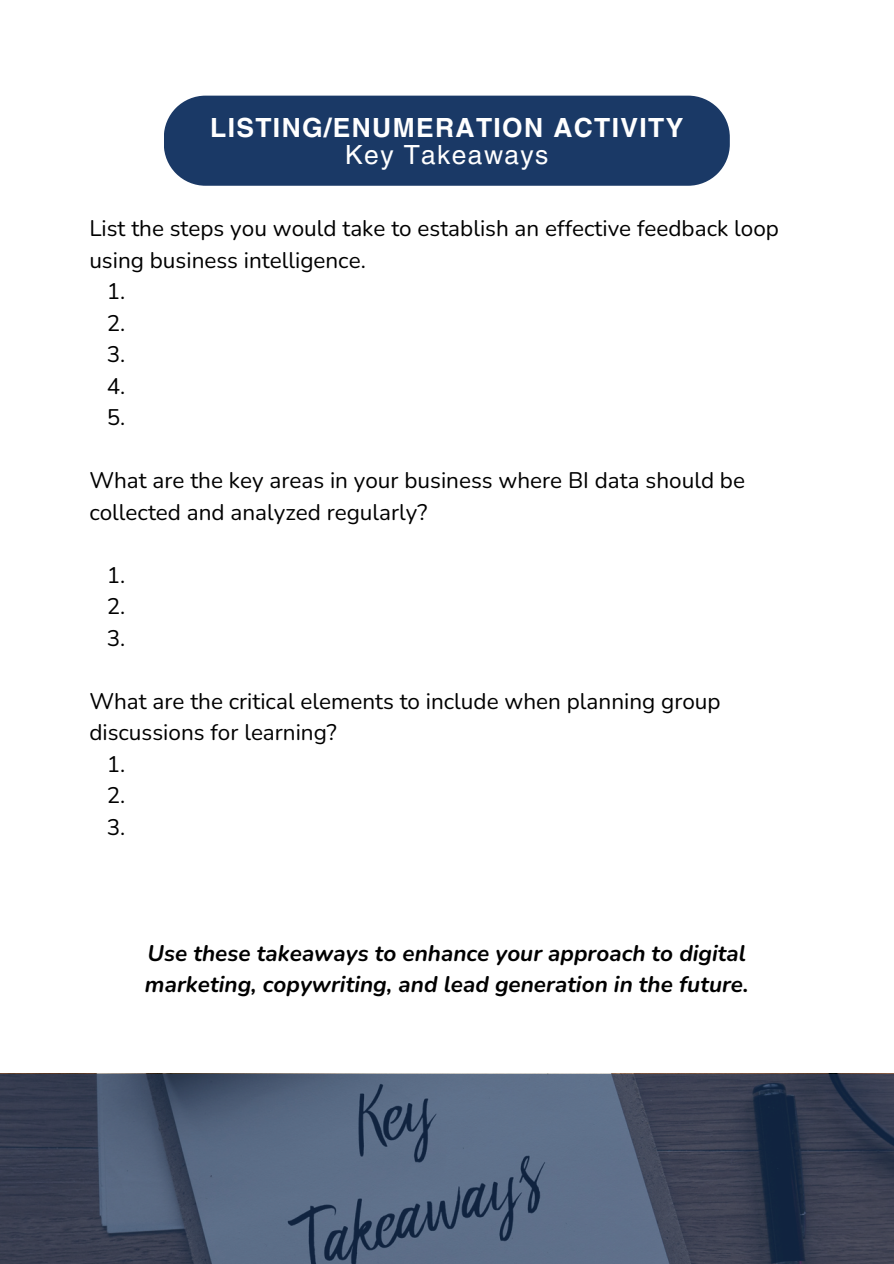
<style>
.page{position:relative;width:894px;height:1264px;background:#fff}
.page>*{position:absolute;margin:0;border:0;box-sizing:border-box;transform-origin:0 0}
.t1{font:700 26.4px/27.5px "Helvetica LT Pro";letter-spacing:.05em;color:#fff;text-align:center}
.t2{font:22.5px/31.5px "Nunito";color:#000}
.t3{font:italic 700 22.5px/31.5px "Nunito";color:#000}
.s1{font-weight:400}
</style>
<div class="page">
<div style="left:164px;top:96px;width:565px;height:90px;background:#1a3966"></div>
<svg style="left:0;top:1074px;width:893px;height:189px;background:#48546c"></svg>
<h1 class="t1" style="left:210px;top:116px;width:474px">LISTING/ENUMERATION ACTIVITY<br><span class="s1">Key Takeaways</span></h1>
<p class="t2" style="left:89px;top:213px;width:691px">List the steps you would take to establish an effective feedback loop</p>
<p class="t2" style="left:89px;top:244px;width:278px">using business intelligence.</p>
<p class="t2" style="left:107px;top:276px;width:20px">1.</p>
<p class="t2" style="left:107px;top:307px;width:20px">2.</p>
<p class="t2" style="left:107px;top:339px;width:20px">3.</p>
<p class="t2" style="left:107px;top:370px;width:20px">4.</p>
<p class="t2" style="left:107px;top:402px;width:20px">5.</p>
<p class="t2" style="left:89px;top:465px;width:657px">What are the key areas in your business where BI data should be collected and analyzed regularly?</p>
<p class="t2" style="left:107px;top:559px;width:20px;text-align:justify">1.<br>2.<br>3.</p>
<p class="t2" style="left:89px;top:685px;width:632px">What are the critical elements to include when planning group</p>
<p class="t2" style="left:89px;top:717px;width:249px">discussions for learning?</p>
<p class="t2" style="left:107px;top:748px;width:20px">1.</p>
<p class="t2" style="left:107px;top:780px;width:20px">2.</p>
<p class="t2" style="left:107px;top:811px;width:20px">3.</p>
<h2 class="t3" style="left:145px;top:937px;width:605px">Use these takeaways to enhance your approach to digital marketing, copywriting, and lead generation in the future.</h2>
</div>
